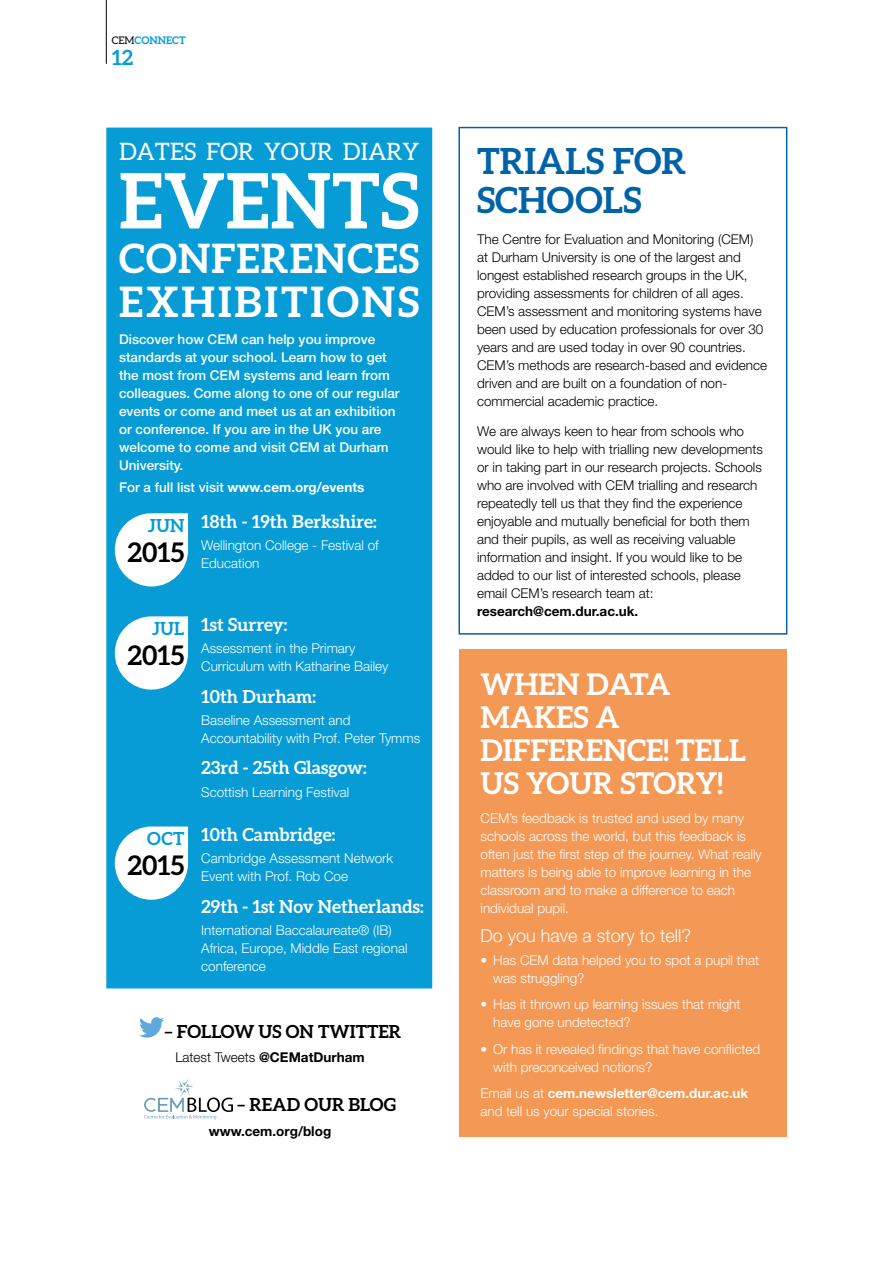
<style>
.page{position:relative;width:893px;height:1263px;background:#fff}
.page>*{position:absolute;margin:0;border:0;box-sizing:border-box;transform-origin:0 0}
.t1{font:700 76.5px "Aleo";letter-spacing:.005em;color:#fff}
.t2{font:700 42px "Aleo";letter-spacing:.07em;color:#fff}
.t3{font:700 40.5px "Aleo";letter-spacing:.03em;color:#fff}
.t4{font:700 36px/39px "Aleo";color:#0063a7}
.t5{font:700 30px/33px "Aleo";color:#fff}
.t6{font:700 27px "Aleo";color:#000}
.t7{font:24px "Aleo";color:#fff}
.t8{font:700 21px "Aleo";color:#079cd5}
.t9{font:700 18px "Aleo";color:#fff}
.t10{font:700 18px "Aleo";color:#000}
.t11{font:300 18px "Helvetica Neue LT Std";color:#fff}
.t12{font:700 18px "Aleo";color:#079cd5}
.t13{font:300 13.5px/18px "Helvetica Neue LT Std";color:#000}
.t14{font:300 13.5px/18px "Helvetica Neue LT Std";color:#fff}
.t15{font:500 13.5px/18px "Helvetica Neue LT Std";color:#fff}
.t16{font:700 13.5px "Helvetica Neue LT Std";color:#000}
.t17{font:700 13.5px "Helvetica Neue LT Std";color:#fff}
.t18{font:700 10.5px "Aleo";color:#079cd5}
.s1{font-weight:400;color:#000}
.s2{font-weight:500}
.s3{font-weight:700}
</style>
<div class="page">
<hr style="left:106px;top:0;width:1px;height:64px;background:#000">
<div style="left:106px;top:128px;width:326px;height:860px;background:#079cd5"></div>
<svg style="left:115px;top:513px;width:73px;height:73px"></svg>
<svg style="left:115px;top:616px;width:73px;height:74px"></svg>
<svg style="left:115px;top:826px;width:73px;height:74px"></svg>
<svg style="left:139px;top:1017px;width:25px;height:20px"></svg>
<svg style="left:144px;top:1079px;width:89px;height:40px"></svg>
<div style="left:458px;top:127px;width:329px;height:508px;border:2px solid #0063a7"></div>
<div style="left:459px;top:650px;width:328px;height:487px;background:#f49855"></div>
<p class="t18" style="left:112px;top:35px;width:75px"><span class="s1">CEM</span>CONNECT</p>
<h3 class="t8" style="left:112px;top:46px;width:23px">12</h3>
<h3 class="t7" style="left:119px;top:138px;width:302px">DATES FOR YOUR DIARY</h3>
<h1 class="t1" style="left:119px;top:157px;width:302px">EVENTS</h1>
<h3 class="t3" style="left:119px;top:235px;width:302px">CONFERENCES</h3>
<h2 class="t2" style="left:119px;top:278px;width:302px">EXHIBITIONS</h2>
<p class="t15" style="left:119px;top:330px;width:282px">Discover how CEM can help you improve standards at your school. Learn how to get the most from CEM systems and learn from colleagues. Come along to one of our regular events or come and meet us at an exhibition or conference. If you are in the UK you are welcome to come and visit CEM at Durham University.</p>
<p class="t17" style="left:119px;top:479px;width:247px"><span class="s2">For a full list visit</span> www.cem.org/events</p>
<h3 class="t12" style="left:148px;top:515px;width:38px">JUN</h3>
<h3 class="t6" style="left:127px;top:536px;width:58px">2015</h3>
<h3 class="t9" style="left:201px;top:511px;width:177px">18th - 19th Berkshire:</h3>
<p class="t14" style="left:201px;top:536px;width:179px">Wellington College - Festival of<br>Education</p>
<h3 class="t12" style="left:152px;top:618px;width:34px">JUL</h3>
<h3 class="t6" style="left:127px;top:639px;width:58px">2015</h3>
<h3 class="t12" style="left:147px;top:828px;width:39px">OCT</h3>
<h3 class="t6" style="left:127px;top:849px;width:58px">2015</h3>
<h3 class="t9" style="left:201px;top:614px;width:88px">1st Surrey:</h3>
<p class="t14" style="left:201px;top:639px;width:189px">Assessment in the Primary<br>Curriculum with Katharine Bailey</p>
<h3 class="t9" style="left:201px;top:686px;width:116px">10th Durham:</h3>
<p class="t14" style="left:201px;top:711px;width:221px">Baseline Assessment and<br>Accountability with Prof. Peter Tymms</p>
<h3 class="t9" style="left:201px;top:757px;width:167px">23rd - 25th Glasgow:</h3>
<p class="t14" style="left:201px;top:782px;width:150px">Scottish Learning Festival</p>
<h3 class="t9" style="left:201px;top:824px;width:136px">10th Cambridge:</h3>
<p class="t14" style="left:201px;top:849px;width:194px">Cambridge Assessment Network<br>Event with Prof. Rob Coe</p>
<h3 class="t9" style="left:201px;top:896px;width:224px">29th - 1st Nov Netherlands:</h3>
<p class="t14" style="left:201px;top:921px;width:208px">International Baccalaureate® (IB)<br>Africa, Europe, Middle East regional conference</p>
<h3 class="t10" style="left:164px;top:1021px;width:238px">– FOLLOW US ON TWITTER</h3>
<p class="t13" style="left:175px;top:1048px;width:191px">Latest Tweets <span class="s3">@CEMatDurham</span></p>
<h3 class="t10" style="left:237px;top:1094px;width:160px">– READ OUR BLOG</h3>
<p class="t16" style="left:209px;top:1122px;width:124px">www.cem.org/blog</p>
<h3 class="t4" style="left:477px;top:141px;width:211px">TRIALS FOR<br>SCHOOLS</h3>
<p class="t13" style="left:477px;top:230px;width:292px">The Centre for Evaluation and Monitoring (CEM) at Durham University is one of the largest and longest established research groups in the UK, providing assessments for children of all ages.<br>CEM’s assessment and monitoring systems have been used by education professionals for over 30 years and are used today in over 90 countries.<br>CEM’s methods are research-based and evidence driven and are built on a foundation of non&shy;commercial academic practice.</p>
<p class="t13" style="left:477px;top:422px;width:287px">We are always keen to hear from schools who would like to help with trialling new developments or in taking part in our research projects. Schools who are involved with CEM trialling and research repeatedly tell us that they find the experience enjoyable and mutually beneficial for both them and their pupils, as well as receiving valuable information and insight. If you would like to be added to our list of interested schools, please email CEM’s research team at:</p>
<p class="t16" style="left:477px;top:603px;width:163px">research@cem.dur.ac.uk.</p>
<h3 class="t5" style="left:480px;top:667px;width:267px">WHEN DATA<br>MAKES A<br>DIFFERENCE! TELL<br>US YOUR STORY!</h3>
<p class="t14" style="left:480px;top:809px;width:283px">CEM’s feedback is trusted and used by many schools across the world, but this feedback is often just the first step of the journey. What really matters is being able to improve learning in the classroom and to make a difference to each individual pupil.</p>
<h3 class="t11" style="left:480px;top:925px;width:212px">Do you have a story to tell?</h3>
<p class="t14" style="left:493px;top:950px;width:267px;text-indent:-13px">• Has CEM data helped you to spot a pupil that was struggling?</p>
<p class="t14" style="left:493px;top:995px;width:249px;text-indent:-13px">• Has it thrown up learning issues that might have gone undetected?</p>
<p class="t14" style="left:493px;top:1039px;width:268px;text-indent:-13px">• Or has it revealed findings that have conflicted with preconceived notions?</p>
<p class="t14" style="left:480px;top:1084px;width:269px">Email us at <span class="s3">cem.newsletter@cem.dur.ac.uk </span>and tell us your special stories.</p>
</div>
